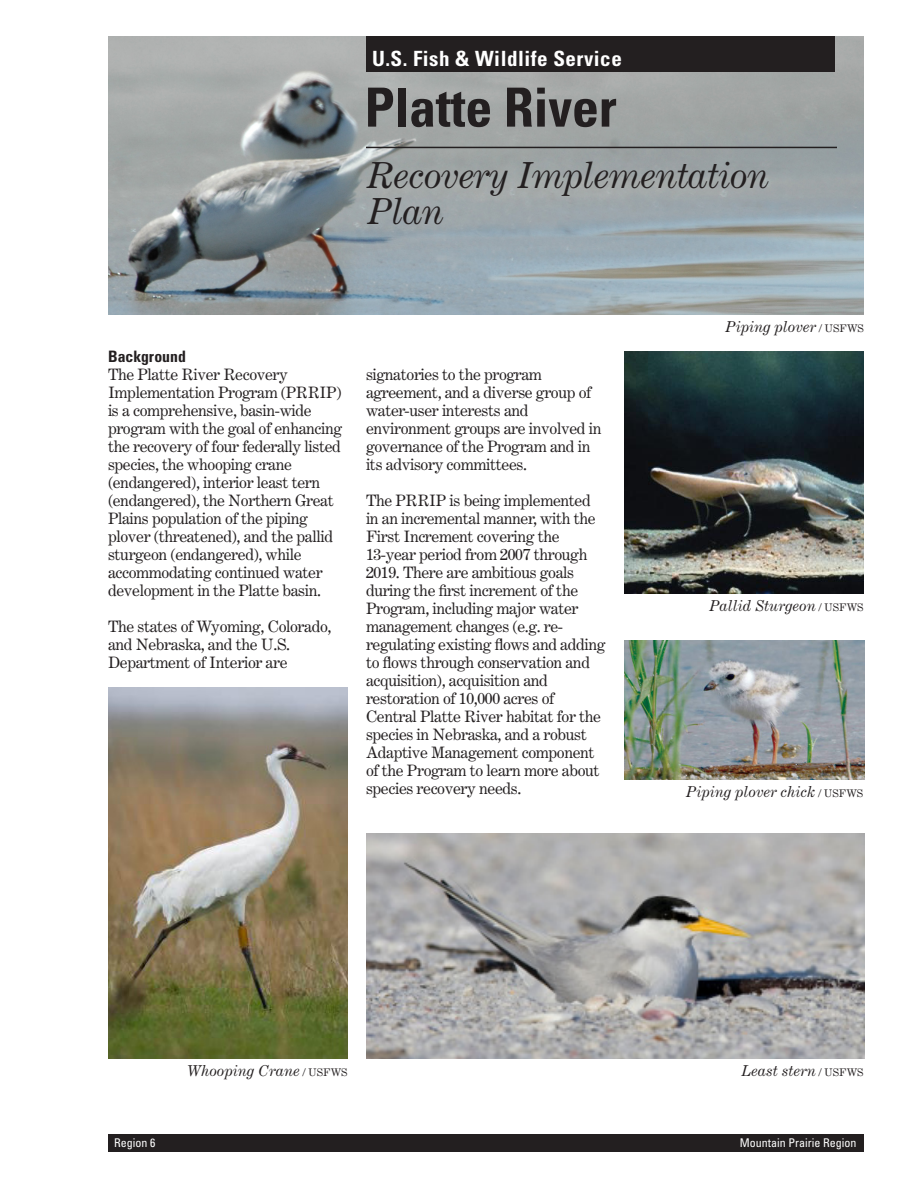
<style>
.page{position:relative;width:918px;height:1188px;background:#fff}
.page>*{position:absolute;margin:0;border:0;box-sizing:border-box;transform-origin:0 0}
.t1{font:700 condensed 54px "Univers LT Std";letter-spacing:-.005em;color:#231f20}
.Body_text{font:italic 36px "Century Expanded LT Std";letter-spacing:-.02em;color:#231f20}
.t2{font:700 condensed 21px "Univers LT Std";letter-spacing:.025em;color:#fff}
.Body_text-2{font:15.75px/18px "Century Expanded LT Std";letter-spacing:-.025em;color:#231f20}
.Body_text-3{font:700 condensed 15.75px "Univers LT Std";color:#231f20}
.t3{font:italic 15px "Century Expanded LT Std";color:#231f20}
.t4{font:condensed 12px "Univers LT Std";color:#fff}
.s1{font-size:10.5px}
.s2{font-style:normal;font-size:10.5px}
</style>
<div class="page">
<div style="left:108px;top:1134px;width:756px;height:18px;background:#231f20"></div>
<img style="left:108px;top:36px;width:756px;height:279px">
<img style="left:624px;top:351px;width:240px;height:243px">
<div style="left:366px;top:36px;width:468px;height:36px;background:#231f20"></div>
<img style="left:108px;top:687px;width:240px;height:372px">
<img style="left:367px;top:833px;width:498px;height:226px">
<hr style="left:366px;top:147px;width:471px;height:1px;background:#231f20">
<img style="left:625px;top:641px;width:240px;height:139px">
<h3 class="t2" style="left:372px;top:45px;width:251px">U.S. Fish &amp; Wildlife Service</h3>
<p class="t1" style="left:365px;top:74px;width:254px">Platte River</p>
<p class="Body_text" style="left:366px;top:154px;width:405px">Recovery Implementation</p>
<p class="Body_text" style="left:366px;top:190px;width:79px">Plan</p>
<p class="Body_text-3" style="left:108px;top:347px;width:79px">Background</p>
<p class="Body_text-2" style="left:108px;top:366px;width:236px">The Platte River Recovery<br>Implementation Program (PRRIP) is a comprehensive, basin-wide program with the goal of enhancing the recovery of four federally listed species, the whooping crane (endangered), interior least tern (endangered), the Northern Great<br>Plains population of the piping plover (threatened), and the pallid sturgeon (endangered), while accommodating continued water development in the Platte basin.</p>
<p class="Body_text-2" style="left:108px;top:618px;width:225px">The states of Wyoming, Colorado, and Nebraska, and the U.S.<br>Department of Interior are</p>
<p class="Body_text-2" style="left:366px;top:365px;width:237px">signatories to the program agreement, and a diverse group of water-user interests and environment groups are involved in governance of the Program and in its advisory committees.</p>
<p class="Body_text-2" style="left:366px;top:491px;width:241px">The PRRIP is being implemented in an incremental manner, with the<br>First Increment covering the<br>13-year period from 2007 through<br>2019. There are ambitious goals during the first increment of the<br>Program, including major water management changes (e.g. re&shy;regulating existing flows and adding to flows through conservation and acquisition), acquisition and restoration of 10,000 acres of<br>Central Platte River habitat for the species in Nebraska, and a robust<br>Adaptive Management component of the Program to learn more about species recovery needs.</p>
<p class="t3" style="left:725px;top:317px;width:141px">Piping plover <span class="s1">/</span> <span class="s2">USFWS</span></p>
<p class="t3" style="left:709px;top:596px;width:156px">Pallid Sturgeon <span class="s1">/</span> <span class="s2">USFWS</span></p>
<p class="t3" style="left:686px;top:782px;width:179px">Piping plover chick <span class="s1">/</span> <span class="s2">USFWS</span></p>
<p class="t3" style="left:187px;top:1061px;width:162px">Whooping Crane <span class="s1">/</span> <span class="s2">USFWS</span></p>
<p class="t3" style="left:741px;top:1061px;width:124px">Least stern <span class="s1">/</span> <span class="s2">USFWS</span></p>
<p class="t4" style="left:114px;top:1135px;width:43px">Region 6</p>
<p class="t4" style="left:740px;top:1135px;width:118px">Mountain Prairie Region</p>
</div>
